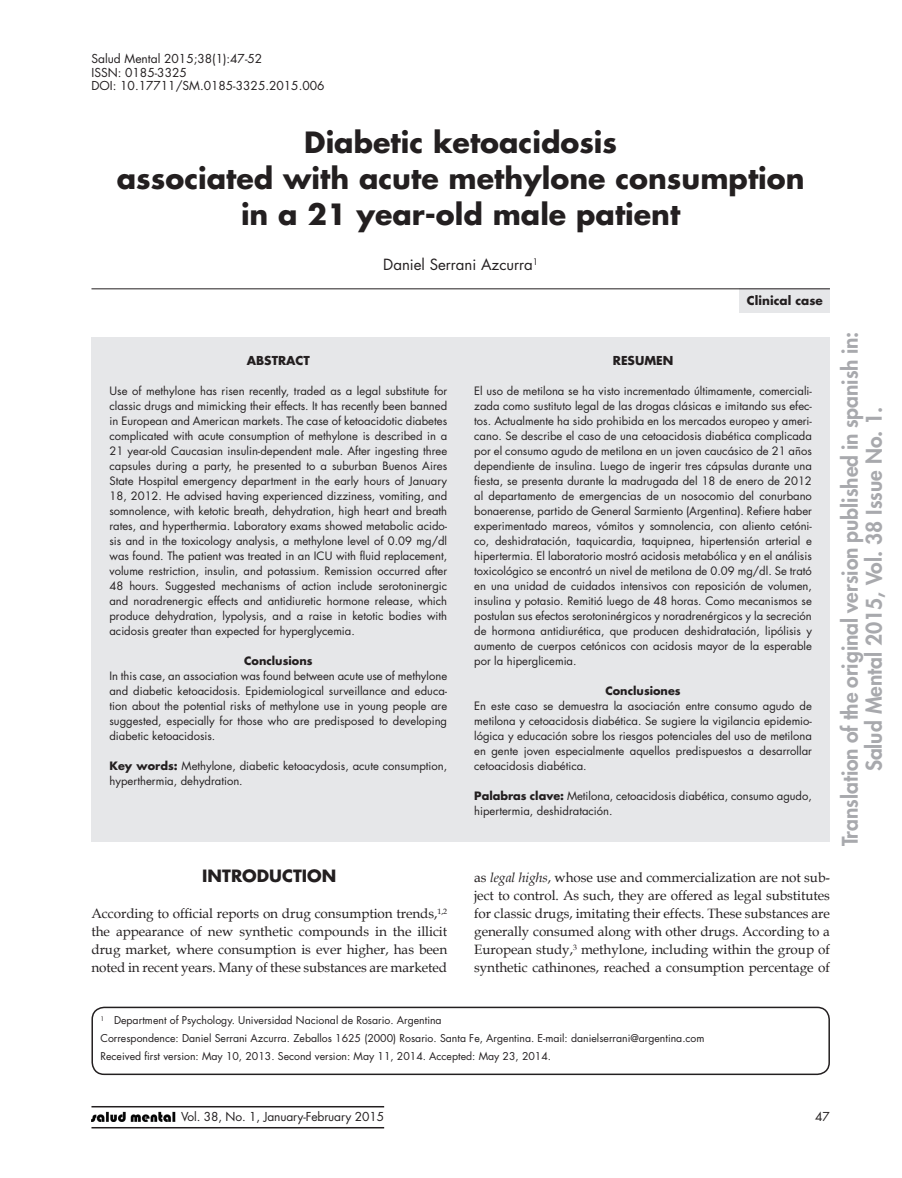
<style>
.page{position:relative;width:902px;height:1178px;background:#fff}
.page>*{position:absolute;margin:0;border:0;box-sizing:border-box;transform-origin:0 0}
._01_Título_principal{font:700 28.5px "Futura Std";color:#231f20}
.t1{font:800 21px/24px "Futura Std";color:#a8a9ad;text-align:center}
._11_Texto_título___T{font:700 16.5px "Futura Std";color:#231f20}
._04_Autores_02_-_1_s{font:15px "Futura Std";color:#231f20}
._15a_Text_First_parr{font:13.5px/18px "Book Antiqua";letter-spacing:-.005em;color:#231f20;text-align:justify}
._05_cornisa_superior{font:12px "Futura Std";color:#231f20}
._10a_Summary_title{font:700 12px "Futura Std";color:#231f20}
._09a_Resumen_título{font:700 12px "Futura Std";color:#231f20}
._06_cornisa_inferior{font:12px "Futura Std";color:#231f20}
._09c_Resumen_texto_1{font:11.25px/15px "Futura Std";color:#231f20;text-align:justify}
._10c_Summary_text_fi{font:11.25px/15px "Futura Std";color:#231f20;text-align:justify}
._09e_Resumen_P-clave{font:11.25px/15px "Futura Std";color:#231f20}
._10e_Summary_K-words{font:11.25px/15px "Futura Std";color:#231f20}
._09b_Resumen_subtítu{font:700 11.25px "Futura Std";color:#231f20}
._10b_Summary_subtitl{font:700 11.25px "Futura Std";color:#231f20}
._08_Créditos_02{font:10.5px "Futura Std";color:#231f20}
._07_Créditos_01{font:10.5px "Futura Std";color:#231f20}
.s1{font-weight:700}
.s2{font-style:italic}
</style>
<div class="page">
<hr style="left:91px;top:1106px;width:293px;height:1px;background:#231f20">
<hr style="left:91px;top:1127px;width:293px;height:1px;background:#231f20">
<img style="left:91px;top:1112px;width:84px;height:9px">
<div style="left:739px;top:289px;width:90px;height:24px;background:#e6e7e9"></div>
<hr style="left:91px;top:288px;width:738px;height:1px;background:#231f20">
<div style="left:91px;top:337px;width:738px;height:504px;background:#e6e7e9"></div>
<div style="left:91px;top:1007px;width:738px;height:68px;border:2px solid #231f20;border-radius:12px"></div>
<p class="_05_cornisa_superior" style="left:91px;top:51px;width:172px">Salud Mental 2015;38(1):47-52</p>
<p class="_05_cornisa_superior" style="left:91px;top:65px;width:97px">ISSN: 0185-3325</p>
<p class="_05_cornisa_superior" style="left:91px;top:78px;width:234px">DOI: 10.17711/SM.0185-3325.2015.006</p>
<p class="_01_Título_principal" style="left:304px;top:124px;width:314px">Diabetic ketoacidosis</p>
<p class="_01_Título_principal" style="left:117px;top:160px;width:689px">associated with acute methylone consumption</p>
<p class="_01_Título_principal" style="left:241px;top:196px;width:441px">in a 21 year-old male patient</p>
<p class="_04_Autores_02_-_1_s" style="left:383px;top:255px;width:157px">Daniel Serrani Azcurra<sup>1</sup></p>
<p class="_10a_Summary_title" style="left:746px;top:292px;width:77px">Clinical case</p>
<p class="_10a_Summary_title" style="left:247px;top:352px;width:65px">ABSTRACT</p>
<p class="_10c_Summary_text_fi" style="left:109px;top:383px;width:339px">Use of methylone has risen recently, traded as a legal substitute for classic drugs and mimicking their effects. It has recently been banned in European and American markets. The case of ketoacidotic diabetes complicated with acute consumption of methylone is described in a 21 year-old Caucasian insulin-dependent male. After ingesting three capsules during a party, he presented to a suburban Buenos Aires State Hospital emergency department in the early hours of January 18, 2012. He advised having experienced dizziness, vomiting, and somnolence, with ketotic breath, dehydration, high heart and breath rates, and hyperthermia. Laboratory exams showed metabolic acido&shy;sis and in the toxicology analysis, a methylone level of 0.09 mg/dl was found. The patient was treated in an ICU with fluid replacement, volume restriction, insulin, and potassium. Remission occurred after 48 hours. Suggested mechanisms of action include serotoninergic and noradrenergic effects and antidiuretic hormone release, which produce dehydration, lypolysis, and a raise in ketotic bodies with acidosis greater than expected for hyperglycemia.</p>
<p class="_10b_Summary_subtitl" style="left:244px;top:653px;width:70px">Conclusions</p>
<p class="_10c_Summary_text_fi" style="left:109px;top:668px;width:339px">In this case, an association was found between acute use of methylone and diabetic ketoacidosis. Epidemiological surveillance and educa&shy;tion about the potential risks of methylone use in young people are suggested, especially for those who are predisposed to developing diabetic ketoacidosis.</p>
<p class="_10e_Summary_K-words" style="left:109px;top:758px;width:339px"><span class="s1">Key words:</span> Methylone, diabetic ketoacydosis, acute consumption, hyperthermia, dehydration.</p>
<p class="_11_Texto_título___T" style="left:202px;top:865px;width:135px">INTRODUCTION</p>
<p class="_15a_Text_First_parr" style="left:91px;top:904px;width:357px">According to official reports on drug consumption trends,<sup>1,2 </sup>the appearance of new synthetic compounds in the illicit drug market, where consumption is ever higher, has been noted in recent years. Many of these substances are marketed</p>
<p class="_09a_Resumen_título" style="left:612px;top:352px;width:62px">RESUMEN</p>
<p class="_09c_Resumen_texto_1" style="left:474px;top:383px;width:339px">El uso de metilona se ha visto incrementado últimamente, comerciali&shy;zada como sustituto legal de las drogas clásicas e imitando sus efec&shy;tos. Actualmente ha sido prohibida en los mercados europeo y ameri&shy;cano. Se describe el caso de una cetoacidosis diabética complicada por el consumo agudo de metilona en un joven caucásico de 21 años dependiente de insulina. Luego de ingerir tres cápsulas durante una fiesta, se presenta durante la madrugada del 18 de enero de 2012 al departamento de emergencias de un nosocomio del conurbano bonaerense, partido de General Sarmiento (Argentina). Refiere haber experimentado mareos, vómitos y somnolencia, con aliento cetóni&shy;co, deshidratación, taquicardia, taquipnea, hipertensión arterial e hipertermia. El laboratorio mostró acidosis metabólica y en el análisis toxicológico se encontró un nivel de metilona de 0.09 mg/dl. Se trató en una unidad de cuidados intensivos con reposición de volumen, insulina y potasio. Remitió luego de 48 horas. Como mecanismos se postulan sus efectos serotoninérgicos y noradrenérgicos y la secreción de hormona antidiurética, que producen deshidratación, lipólisis y aumento de cuerpos cetónicos con acidosis mayor de la esperable por la hiperglicemia.</p>
<p class="_09b_Resumen_subtítu" style="left:605px;top:683px;width:77px">Conclusiones</p>
<p class="_09c_Resumen_texto_1" style="left:474px;top:698px;width:339px">En este caso se demuestra la asociación entre consumo agudo de metilona y cetoacidosis diabética. Se sugiere la vigilancia epidemio&shy;lógica y educación sobre los riesgos potenciales del uso de metilona en gente joven especialmente aquellos predispuestos a desarrollar cetoacidosis diabética.</p>
<p class="_09e_Resumen_P-clave" style="left:474px;top:788px;width:339px"><span class="s1">Palabras clave:</span> Metilona, cetoacidosis diabética, consumo agudo, hipertermia, deshidratación.</p>
<h2 class="t1" style="left:838px;top:846px;width:516px;rotate:-90deg">Translation of the original version published in spanish in:<br>Salud Mental 2015, Vol. 38 Issue No. 1.</h2>
<p class="_15a_Text_First_parr" style="left:474px;top:868px;width:357px">as <span class="s2">legal highs</span>, whose use and commercialization are not sub&shy;ject to control. As such, they are offered as legal substitutes for classic drugs, imitating their effects. These substances are generally consumed along with other drugs. According to a European study,<sup>3</sup> methylone, including within the group of synthetic cathinones, reached a consumption percentage of</p>
<p class="_07_Créditos_01" style="left:100px;top:1014px;width:343px"><sup>1</sup> Department of Psychology. Universidad Nacional de Rosario. Argentina</p>
<p class="_08_Créditos_02" style="left:100px;top:1032px;width:605px">Correspondence: Daniel Serrani Azcurra. Zeballos 1625 (2000) Rosario. Santa Fe, Argentina. E-mail: danielserrani@argentina.com</p>
<p class="_08_Créditos_02" style="left:100px;top:1050px;width:452px">Received first version: May 10, 2013. Second version: May 11, 2014. Accepted: May 23, 2014.</p>
<p class="_05_cornisa_superior" style="left:181px;top:1109px;width:204px">Vol. 38, No. 1, January-February 2015</p>
<p class="_06_cornisa_inferior" style="left:815px;top:1109px;width:16px">47</p>
</div>
